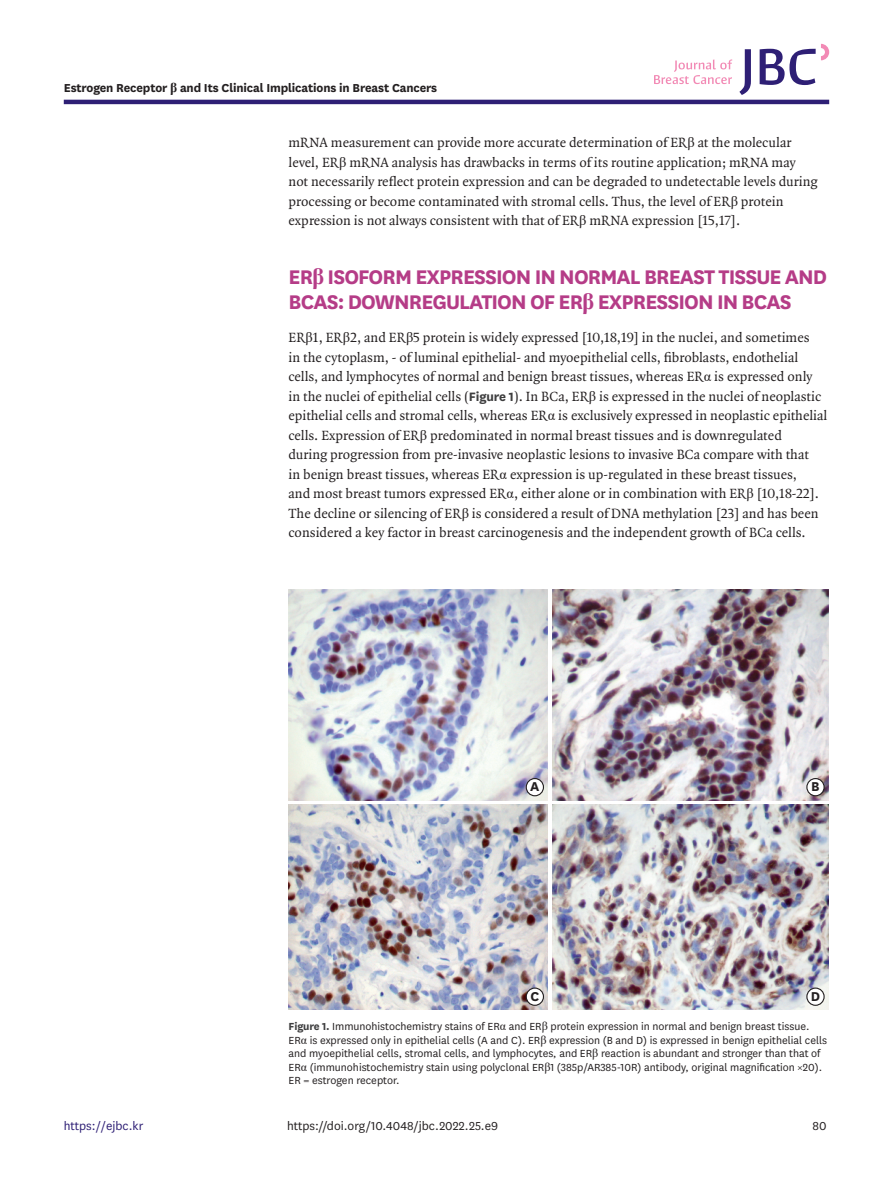
<style>
.page{position:relative;width:893px;height:1191px;background:#fff}
.page>*{position:absolute;margin:0;border:0;box-sizing:border-box;transform-origin:0 0}
.body_title1{font:700 23.1px/25.2px "National";letter-spacing:-.04em;color:#b53c87}
.t1{font:700 15px "National";color:#231f20}
.body_p_first{font:14.25px/19.5px "Quadraat OT";color:#231f20}
.alt-title-type{font:700 13.5px "National";letter-spacing:-.01em;color:#231f20}
.doi_running_footer{font:13.5px "National";color:#231f20}
.t2{font:13.5px "National";color:#2e1f75}
.fig_caption{font:12px/13.5px "National";color:#231f20}
.s1{font-family:"Times New Roman"}
.s2{font-family:"National";font-weight:700;color:#3e3e3f}
.s3{font-weight:700;color:#3e3e3f}
</style>
<div class="page">
<hr style="left:64px;top:100px;width:765px;height:4px;background:#2e1f75">
<svg style="left:654px;top:59px;width:78px;height:25px"></svg>
<svg style="left:739px;top:44px;width:90px;height:51px"></svg>
<img style="left:289px;top:589px;width:259px;height:211px">
<img style="left:552px;top:589px;width:277px;height:211px">
<img style="left:552px;top:804px;width:277px;height:205px">
<img style="left:289px;top:804px;width:259px;height:205px">
<div style="left:526px;top:778px;width:17px;height:17px;background:#fff;border-radius:50%"></div>
<div style="left:526px;top:778px;width:18px;height:18px;border:1px solid #231f20;border-radius:50%"></div>
<div style="left:807px;top:778px;width:17px;height:17px;background:#fff;border-radius:50%"></div>
<div style="left:806px;top:778px;width:19px;height:18px;border:1px solid #231f20;border-radius:50%"></div>
<div style="left:526px;top:988px;width:17px;height:17px;background:#fff;border-radius:50%"></div>
<div style="left:526px;top:987px;width:18px;height:18px;border:1px solid #231f20;border-radius:50%"></div>
<div style="left:807px;top:988px;width:17px;height:17px;background:#fff;border-radius:50%"></div>
<div style="left:806px;top:987px;width:19px;height:18px;border:1px solid #231f20;border-radius:50%"></div>
<p class="alt-title-type" style="left:64px;top:79px;width:375px">Estrogen Receptor <span class="s1">β</span> and Its Clinical Implications in Breast Cancers</p>
<p class="body_p_first" style="left:289px;top:133px;width:531px">mRNA measurement can provide more accurate determination of ER<span class="s1">β</span> at the molecular level, ER<span class="s1">β</span> mRNA analysis has drawbacks in terms of its routine application; mRNA may not necessarily reflect protein expression and can be degraded to undetectable levels during processing or become contaminated with stromal cells. Thus, the level of ER<span class="s1">β</span> protein expression is not always consistent with that of ER<span class="s1">β</span> mRNA expression [15,17].</p>
<p class="body_title1" style="left:289px;top:262px;width:540px">ER<span class="s1">β</span> ISOFORM EXPRESSION IN NORMAL BREAST TISSUE AND<br>BCAS: DOWNREGULATION OF ER<span class="s1">β</span> EXPRESSION IN BCAS</p>
<p class="body_p_first" style="left:289px;top:328px;width:540px">ER<span class="s1">β</span>1, ER<span class="s1">β</span>2, and ER<span class="s1">β</span>5 protein is widely expressed [10,18,19] in the nuclei, and sometimes<br>in the cytoplasm, - of luminal epithelial- and myoepithelial cells, fibroblasts, endothelial cells, and lymphocytes of normal and benign breast tissues, whereas ER<span class="s1">α</span> is expressed only in the nuclei of epithelial cells (<span class="s2">Figure 1</span>). In BCa, ER<span class="s1">β</span> is expressed in the nuclei of neoplastic epithelial cells and stromal cells, whereas ER<span class="s1">α</span> is exclusively expressed in neoplastic epithelial cells. Expression of ER<span class="s1">β</span> predominated in normal breast tissues and is downregulated<br>during progression from pre-invasive neoplastic lesions to invasive BCa compare with that<br>in benign breast tissues, whereas ER<span class="s1">α</span> expression is up-regulated in these breast tissues,<br>and most breast tumors expressed ER<span class="s1">α</span>, either alone or in combination with ER<span class="s1">β</span> [10,18-22].<br>The decline or silencing of ER<span class="s1">β</span> is considered a result of DNA methylation [23] and has been considered a key factor in breast carcinogenesis and the independent growth of BCa cells.</p>
<p class="t1" style="left:530px;top:776px;width:11px">A</p>
<p class="t1" style="left:811px;top:776px;width:10px">B</p>
<p class="t1" style="left:530px;top:985px;width:10px">C</p>
<p class="t1" style="left:811px;top:985px;width:11px">D</p>
<p class="fig_caption" style="left:289px;top:1019px;width:540px"><span class="s3">Figure 1.</span> Immunohistochemistry stains of ER<span class="s1">α</span> and ER<span class="s1">β</span> protein expression in normal and benign breast tissue.<br>ER<span class="s1">α</span> is expressed only in epithelial cells (A and C). ER<span class="s1">β</span> expression (B and D) is expressed in benign epithelial cells and myoepithelial cells, stromal cells, and lymphocytes, and ER<span class="s1">β</span> reaction is abundant and stronger than that of ER<span class="s1">α</span> (immunohistochemistry stain using polyclonal ER<span class="s1">β</span>1 (385p/AR385-10R) antibody, original magnification ×20).<br>ER = estrogen receptor.</p>
<p class="t2" style="left:64px;top:1116px;width:81px">https://ejbc.kr</p>
<p class="doi_running_footer" style="left:813px;top:1116px;width:16px">80</p>
<p class="doi_running_footer" style="left:287px;top:1116px;width:212px">https://doi.org/10.4048/jbc.2022.25.e9</p>
</div>
